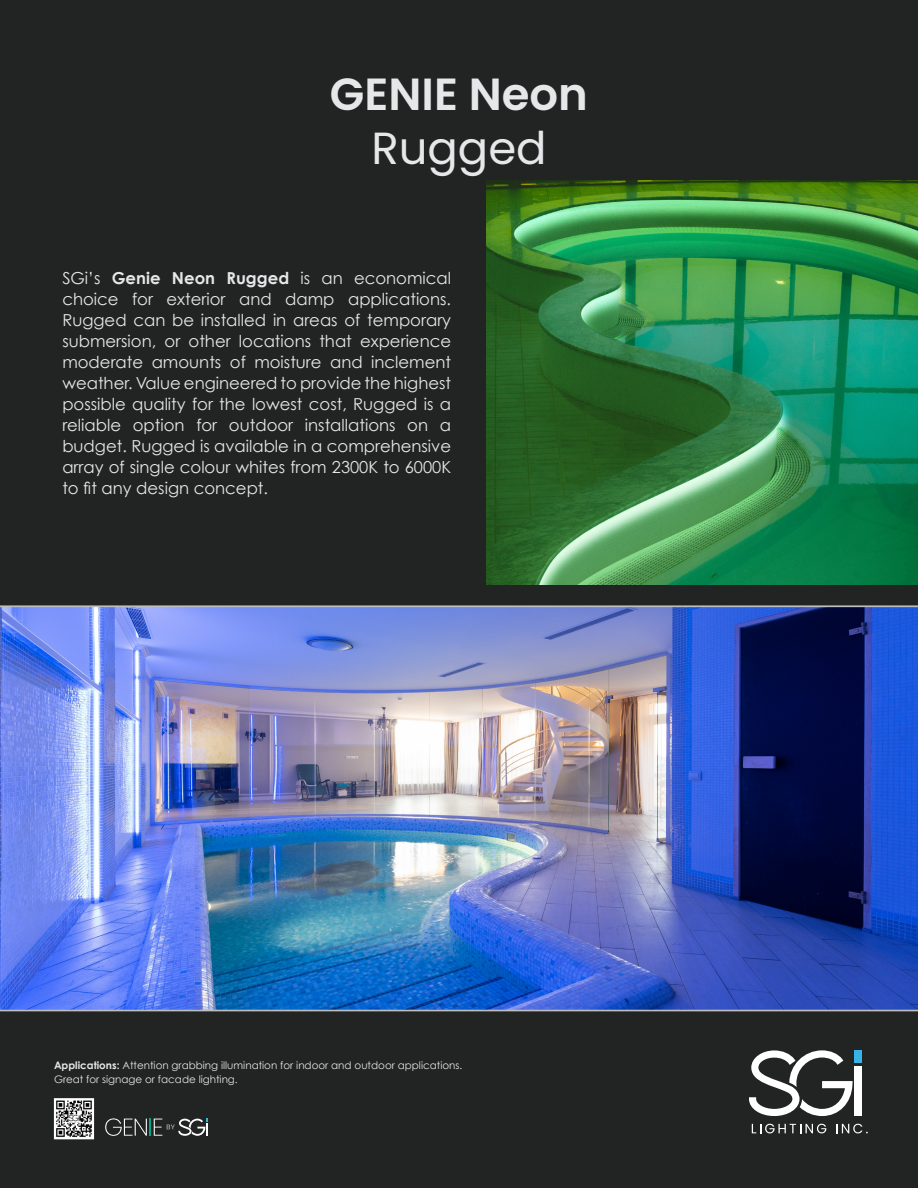
<style>
.page{position:relative;width:918px;height:1188px;background:#222323}
.page>*{position:absolute;margin:0;border:0;box-sizing:border-box;transform-origin:0 0}
.t1{font:600 45px "Poppins";color:#e6e7e8}
.t2{font:45px "Poppins";color:#e6e7e8}
.t3{font:16.5px/21px "Century Gothic";color:#e6e7e8;text-align:justify}
.t4{font:10.35px/13.5px "Century Gothic";color:#e6e7e8}
.s1{font-weight:700}
</style>
<div class="page">
<svg style="left:752px;top:1124px;width:74px;height:9px"></svg>
<svg style="left:836px;top:1124px;width:32px;height:9px"></svg>
<div style="left:854px;top:1066px;width:8px;height:50px;background:#fff"></div>
<div style="left:854px;top:1050px;width:8px;height:13px;background:#37b4e5"></div>
<svg style="left:749px;top:1050px;width:104px;height:66px"></svg>
<img style="left:0;top:606px;width:918px;height:405px">
<img style="left:486px;top:181px;width:432px;height:404px">
<svg style="left:111px;top:1118px;width:97px;height:18px;background:#4e5353"></svg>
<img style="left:37px;top:1092px;width:74px;height:52px">
<h1 class="t1" style="left:330px;top:68px;width:260px">GENIE Neon</h1>
<h1 class="t2" style="left:371px;top:122px;width:177px">Rugged</h1>
<p class="t3" style="left:62px;top:267px;width:390px">SGi’s <span class="s1">Genie Neon Rugged</span> is an economical choice for exterior and damp applications.<br>Rugged can be installed in areas of temporary submersion, or other locations that experience moderate amounts of moisture and inclement weather. Value engineered to provide the highest possible quality for the lowest cost, Rugged is a reliable option for outdoor installations on a budget. Rugged is available in a comprehensive array of single colour whites from 2300K to 6000K to fit any design concept.</p>
<p class="t4" style="left:54px;top:1059px;width:410px"><span class="s1">Applications:</span> Attention grabbing illumination for indoor and outdoor applications.<br>Great for signage or facade lighting.</p>
</div>
